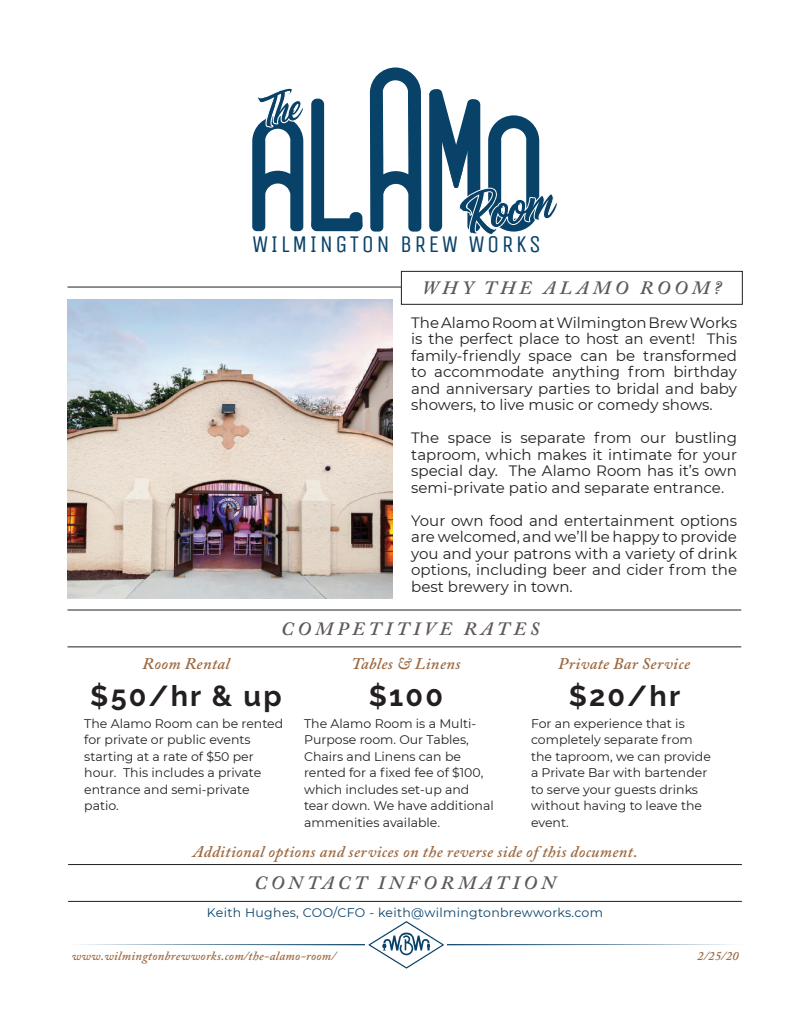
<style>
.page{position:relative;width:810px;height:1035px;background:#fff}
.page>*{position:absolute;margin:0;border:0;box-sizing:border-box;transform-origin:0 0}
.t1{font:700 28.75px "Raleway";letter-spacing:.075em;color:#231f20}
.t2{font:24px "Unica One";letter-spacing:.1em;color:#094269}
.t3{font:italic 600 18.75px "Adobe Caslon Pro";letter-spacing:.215em;color:#5f585a}
.t4{font:italic 600 16.25px "Adobe Caslon Pro";letter-spacing:.025em;color:#9d6940}
.t5{font:15px/16.5px "Montserrat";color:#231f20;text-align:justify}
.t6{font:12.5px/16.5px "Montserrat";color:#231f20}
.t7{font:italic 600 12.5px "Adobe Caslon Pro";letter-spacing:.025em;color:#9d6940}
.t8{font:12.5px "Montserrat";letter-spacing:.025em;color:#094269}
</style>
<div class="page">
<img style="left:68px;top:299px;width:324px;height:300px">
<svg style="left:78px;top:921px;width:656px;height:47px"></svg>
<hr style="left:68px;top:287px;width:333px;height:1px;background:#231f20">
<hr style="left:68px;top:647px;width:673px;height:1px;background:#231f20">
<hr style="left:68px;top:610px;width:673px;height:1px;background:#231f20">
<div style="left:311px;top:99px;width:13px;height:132px;background:#094269;border-radius:6px"></div>
<div style="left:311px;top:218px;width:51px;height:13px;background:#094269;border-radius:6px"></div>
<div style="left:350px;top:212px;width:12px;height:19px;background:#094269;border-radius:6px"></div>
<svg style="left:370px;top:68px;width:51px;height:164px"></svg>
<svg style="left:252px;top:88px;width:52px;height:143px"></svg>
<svg style="left:429px;top:89px;width:129px;height:146px"></svg>
<div style="left:401px;top:271px;width:341px;height:33px;border:1px solid #231f20"></div>
<hr style="left:68px;top:901px;width:674px;height:1px;background:#231f20">
<hr style="left:68px;top:864px;width:674px;height:1px;background:#231f20">
<h2 class="t2" style="left:252px;top:230px;width:291px">WILMINGTON BREW WORKS</h2>
<p class="t3" style="left:422px;top:277px;width:301px">WHY THE ALAMO ROOM?</p>
<p class="t5" style="left:411px;top:314px;width:327px">The Alamo Room at Wilmington Brew Works is the perfect place to host an event! This family-friendly space can be transformed to accommodate anything from birthday and anniversary parties to bridal and baby showers, to live music or comedy shows.</p>
<p class="t5" style="left:411px;top:429px;width:327px">The space is separate from our bustling taproom, which makes it intimate for your special day. The Alamo Room has it’s own semi-private patio and separate entrance.</p>
<p class="t5" style="left:411px;top:512px;width:327px">Your own food and entertainment options are welcomed, and we’ll be happy to provide you and your patrons with a variety of drink options, including beer and cider from the best brewery in town.</p>
<p class="t3" style="left:281px;top:617px;width:259px">COMPETITIVE RATES</p>
<p class="t4" style="left:143px;top:654px;width:89px">Room Rental</p>
<h1 class="t1" style="left:90px;top:680px;width:193px">$50/hr &amp; up</h1>
<p class="t6" style="left:84px;top:714px;width:201px">The Alamo Room can be rented for private or public events starting at a rate of $50 per hour. This includes a private entrance and semi-private patio.</p>
<p class="t4" style="left:351px;top:654px;width:111px">Tables &amp; Linens</p>
<h1 class="t1" style="left:369px;top:680px;width:76px">$100</h1>
<p class="t6" style="left:304px;top:714px;width:191px">The Alamo Room is a Multi-<br>Purpose room. Our Tables,<br>Chairs and Linens can be rented for a fixed fee of $100, which includes set-up and tear down. We have additional ammenities available.</p>
<p class="t4" style="left:558px;top:654px;width:133px">Private Bar Service</p>
<h1 class="t1" style="left:569px;top:680px;width:113px">$20/hr</h1>
<p class="t6" style="left:531px;top:714px;width:181px">For an experience that is completely separate from the taproom, we can provide a Private Bar with bartender to serve your guests drinks without having to leave the event.</p>
<p class="t4" style="left:193px;top:842px;width:446px">Additional options and services on the reverse side of this document.</p>
<p class="t3" style="left:254px;top:872px;width:303px">CONTACT INFORMATION</p>
<p class="t8" style="left:207px;top:904px;width:398px">Keith Hughes, COO/CFO - keith@wilmingtonbrewworks.com</p>
<p class="t7" style="left:72px;top:948px;width:266px">www.wilmingtonbrewworks.com/the-alamo-room/</p>
<p class="t7" style="left:697px;top:948px;width:43px">2/25/20</p>
</div>
